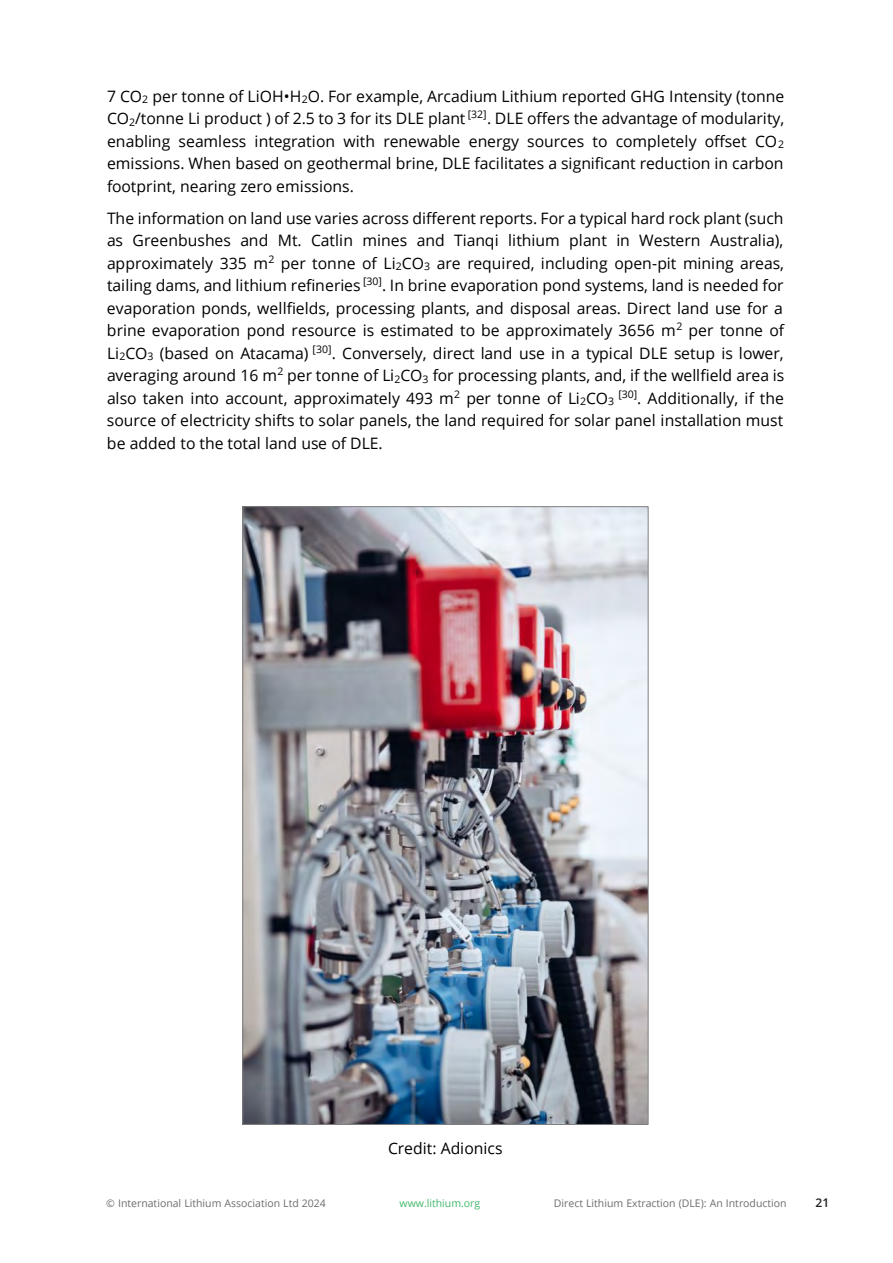
<style>
.page{position:relative;width:893px;height:1263px;background:#fff}
.page>*{position:absolute;margin:0;border:0;box-sizing:border-box;transform-origin:0 0}
.t1{font:15.75px/22.5px "Open Sans";letter-spacing:.005em;color:#000;text-align:justify}
.t2{font:600 12px "Open Sans";color:#231f20}
.t3{font:10.5px "Open Sans";color:#6c6d70}
.t4{font:10.5px "Open Sans";color:#43b86b}
</style>
<div class="page">
<img style="left:245px;top:508px;width:401px;height:614px">
<p class="t1" style="left:107px;top:85px;width:679px">7 CO<sub>2</sub> per tonne of LiOH•H<sub>2</sub>O. For example, Arcadium Lithium reported GHG Intensity (tonne CO<sub>2</sub>/tonne Li product ) of 2.5 to 3 for its DLE plant <sup>[32]</sup>. DLE offers the advantage of modularity, enabling seamless integration with renewable energy sources to completely offset CO<sub>2 </sub>emissions. When based on geothermal brine, DLE facilitates a significant reduction in carbon footprint, nearing zero emissions.</p>
<p class="t1" style="left:107px;top:206px;width:679px">The information on land use varies across different reports. For a typical hard rock plant (such as Greenbushes and Mt. Catlin mines and Tianqi lithium plant in Western Australia), approximately 335 m<sup>2</sup> per tonne of Li<sub>2</sub>CO<sub>3</sub> are required, including open-pit mining areas, tailing dams, and lithium refineries <sup>[30]</sup>. In brine evaporation pond systems, land is needed for evaporation ponds, wellfields, processing plants, and disposal areas. Direct land use for a brine evaporation pond resource is estimated to be approximately 3656 m<sup>2</sup> per tonne of Li<sub>2</sub>CO<sub>3</sub> (based on Atacama) <sup>[30]</sup>. Conversely, direct land use in a typical DLE setup is lower, averaging around 16 m<sup>2</sup> per tonne of Li<sub>2</sub>CO<sub>3</sub> for processing plants, and, if the wellfield area is also taken into account, approximately 493 m<sup>2</sup> per tonne of Li<sub>2</sub>CO<sub>3</sub> <sup>[30]</sup>. Additionally, if the source of electricity shifts to solar panels, the land required for solar panel installation must be added to the total land use of DLE.</p>
<p class="t1" style="left:388px;top:1136px;width:116px">Credit: Adionics</p>
<p class="t3" style="left:106px;top:1196px;width:221px">© International Lithium Association Ltd 2024</p>
<p class="t4" style="left:399px;top:1196px;width:82px">www.lithium.org</p>
<p class="t3" style="left:554px;top:1196px;width:234px">Direct Lithium Extraction (DLE): An Introduction</p>
<p class="t2" style="left:815px;top:1195px;width:15px">21</p>
</div>
